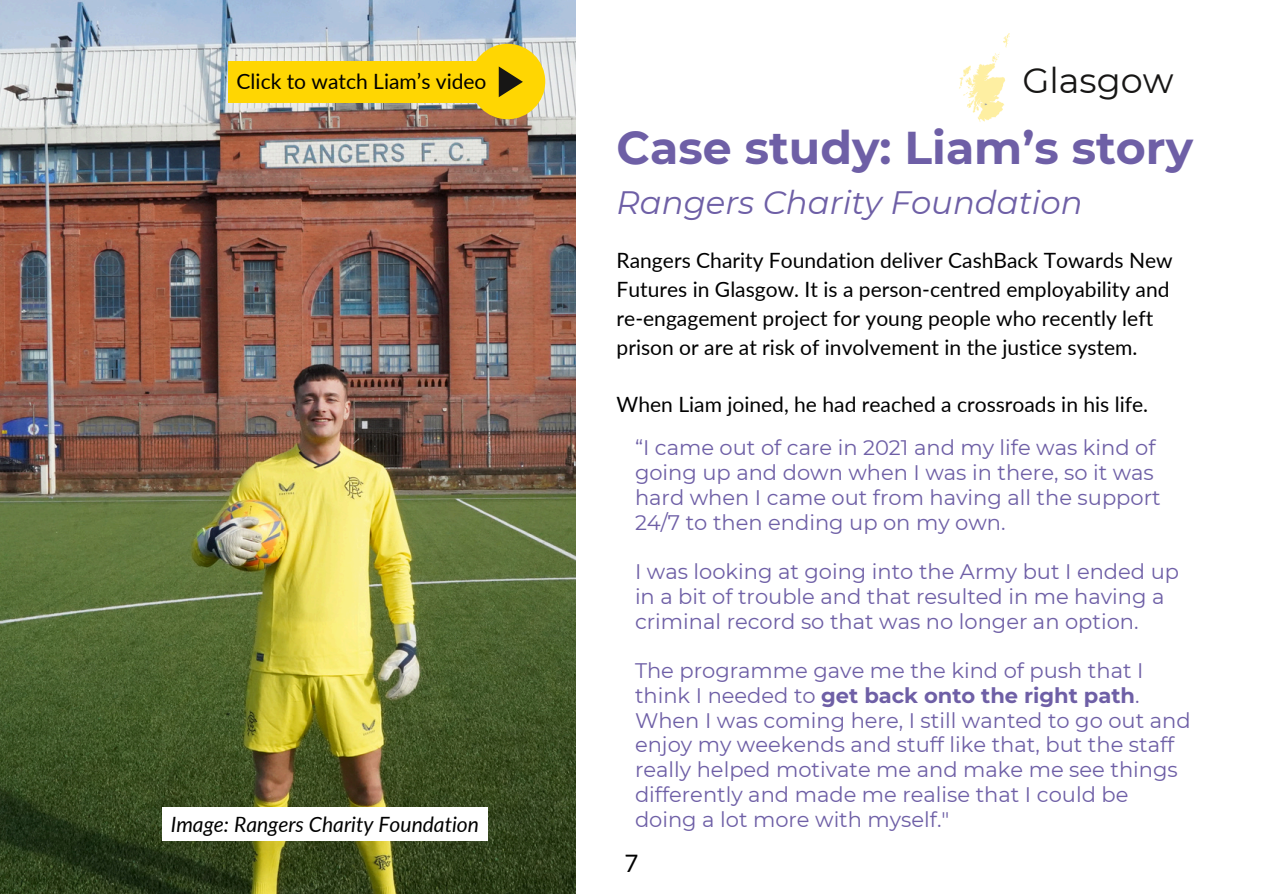
<style>
.page{position:relative;width:1263px;height:894px;background:#fff}
.page>*{position:absolute;margin:0;border:0;box-sizing:border-box;transform-origin:0 0}
.t1{font:700 45.9px "Montserrat";color:#6e5fa6}
.t2{font:35.1px "Montserrat";color:#171615}
.t3{font:italic 32.4px "Montserrat";color:#6e5fa6}
.t4{font:24px "Lato";color:#000}
.t5{font:21px/24.8px "Montserrat";color:#6e5fa6}
.t6{font:21px/29px "Lato";color:#000}
.t7{font:italic 21px "Lato";color:#000}
.s1{font-weight:700}
</style>
<div class="page">
<img style="left:959px;top:33px;width:51px;height:89px">
<img style="left:0;top:0;width:575px;height:893px">
<div style="left:228px;top:61px;width:267px;height:41px;background:#ffd602"></div>
<div style="left:470px;top:44px;width:75px;height:75px;background:#ffd602;border-radius:50%"></div>
<svg style="left:499px;top:66px;width:24px;height:31px"></svg>
<div style="left:162px;top:807px;width:325px;height:33px;background:#fff"></div>
<p class="t6" style="left:237px;top:67px;width:251px">Click to watch Liam’s video</p>
<p class="t7" style="left:171px;top:811px;width:310px">Image: Rangers Charity Foundation</p>
<h1 class="t2" style="left:1022px;top:59px;width:153px">Glasgow</h1>
<p class="t1" style="left:617px;top:120px;width:578px">Case study: Liam’s story</p>
<p class="t3" style="left:617px;top:182px;width:468px">Rangers Charity Foundation</p>
<p class="t6" style="left:617px;top:245px;width:558px">Rangers Charity Foundation deliver CashBack Towards New Futures in Glasgow. It is a person-centred employability and re-engagement project for young people who recently left prison or are at risk of involvement in the justice system.</p>
<p class="t6" style="left:617px;top:390px;width:533px">When Liam joined, he had reached a crossroads in his life.</p>
<p class="t5" style="left:635px;top:435px;width:527px">“I came out of care in 2021 and my life was kind of going up and down when I was in there, so it was hard when I came out from having all the support 24/7 to then ending up on my own.</p>
<p class="t5" style="left:635px;top:559px;width:546px">I was looking at going into the Army but I ended up in a bit of trouble and that resulted in me having a criminal record so that was no longer an option.</p>
<h1 class="t5" style="left:635px;top:658px;width:557px">The programme gave me the kind of push that I think I needed to <span class="s1">get back onto the right path</span>.<br>When I was coming here, I still wanted to go out and enjoy my weekends and stuff like that, but the staff really helped motivate me and make me see things differently and made me realise that I could be doing a lot more with myself."</h1>
<p class="t4" style="left:624px;top:847px;width:15px">7</p>
</div>
